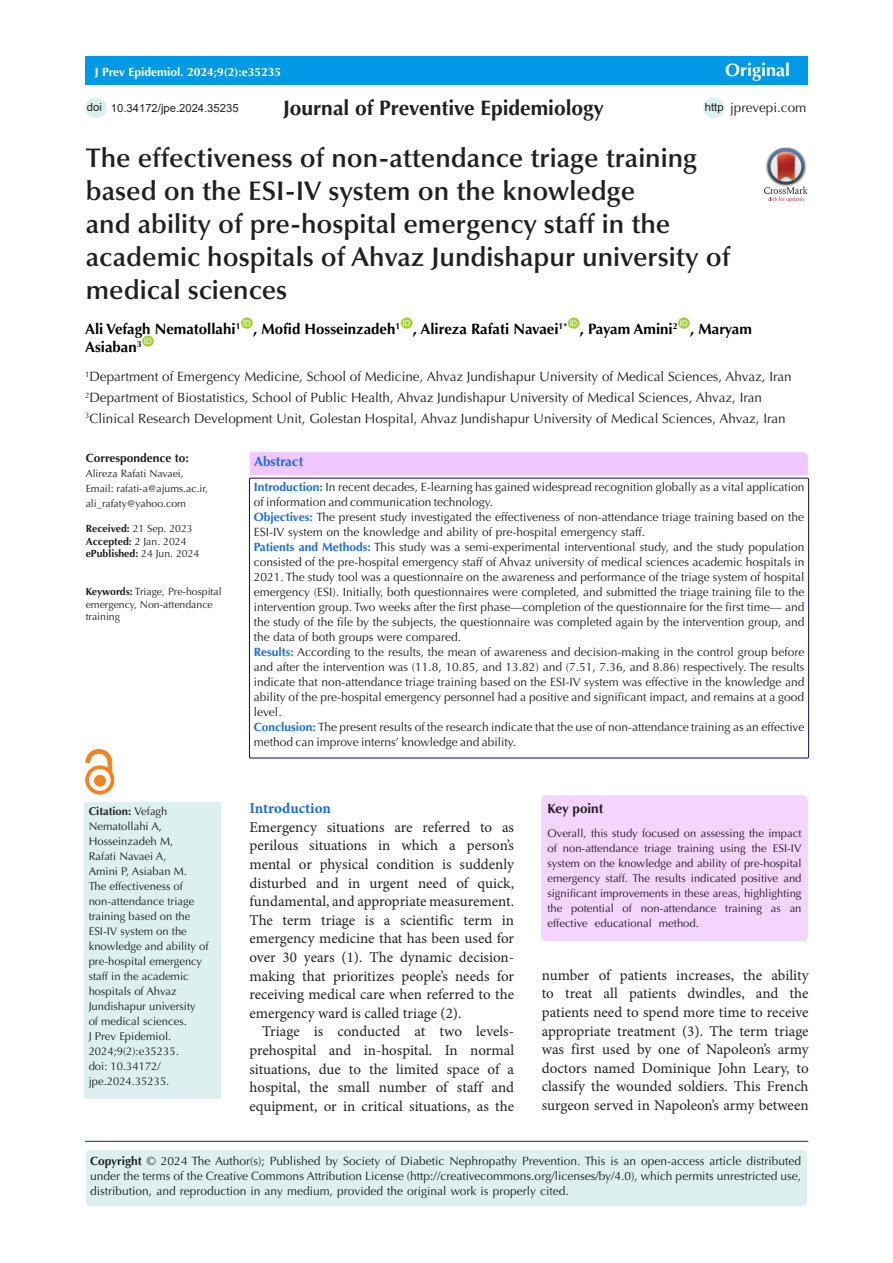
<style>
.page{position:relative;width:893px;height:1263px;background:#fff}
.page>*{position:absolute;margin:0;border:0;box-sizing:border-box;transform-origin:0 0}
.t1{font:600 27px/33px "Optima LT Std";color:#231f20}
.t2{font:700 21px "Optima LT Std";color:#231f20}
.t3{font:700 18px "Optima LT Std";color:#fff}
.t4{font:15px/18.6px "Minion Pro";color:#231f20;text-align:justify}
.t5{font:700 15px "Optima LT Std";color:#000}
.t6{font:700 15px "Minion Pro";letter-spacing:-.005em;color:#196ce8}
.t7{font:13.5px "Optima LT Std";color:#231f20}
.t8{font:700 13.5px "Optima LT Std";color:#196ce8}
.t9{font:700 13.5px "Optima LT Std";color:#231f20}
.t10{font:12px/15px "Optima LT Std";color:#231f20;text-align:justify}
.t11{font:700 12px "Optima LT Std";color:#fff}
.t12{font:700 12px "Optima LT Std";color:#231f20}
.t13{font:11.25px/15px "Optima LT Std";color:#231f20}
.t14{font:11.25px "Arial";color:#231f20}
.t15{font:10.5px/12.6px "Optima LT Std";color:#231f20}
.t16{font:700 10.5px "Optima LT Std";color:#231f20}
.t17{font:7.8px "Arial";color:#fff}
.s1{font-weight:700}
.s2{font-weight:400}
.s3{font-weight:700;color:#196ce8}
</style>
<div class="page">
<hr style="left:85px;top:1141px;width:723px;height:1px;background:#053278">
<div style="left:85px;top:1149px;width:723px;height:57px;background:#dcf0f0;border-radius:4px"></div>
<div style="left:84px;top:1148px;width:724px;height:59px;border:2px solid #fff;border-radius:4px"></div>
<div style="left:85px;top:56px;width:723px;height:29px;background:#0099e5"></div>
<div style="left:241px;top:317px;width:12px;height:12px;background:#a6ce39;border-radius:50%"></div>
<div style="left:401px;top:317px;width:12px;height:12px;background:#a6ce39;border-radius:50%"></div>
<div style="left:568px;top:317px;width:12px;height:12px;background:#a6ce39;border-radius:50%"></div>
<div style="left:678px;top:317px;width:12px;height:12px;background:#a6ce39;border-radius:50%"></div>
<div style="left:142px;top:335px;width:12px;height:12px;background:#a6ce39;border-radius:50%"></div>
<div style="left:249px;top:478px;width:560px;height:280px;border:1px solid #190066"></div>
<svg style="left:249px;top:451px;width:560px;height:25px;background:#f1cbfd"></svg>
<div style="left:95px;top:775px;width:10px;height:11px;background:#f58220;border-radius:50%"></div>
<div style="left:94px;top:775px;width:12px;height:11px;border:1px solid #f58220;border-radius:50%"></div>
<div style="left:85px;top:765px;width:29px;height:29px;border:4px solid #f58220;border-radius:50%"></div>
<svg style="left:86px;top:749px;width:26px;height:24px"></svg>
<div style="left:84px;top:802px;width:137px;height:296px;background:#dcf0f0"></div>
<div style="left:703px;top:97px;width:22px;height:21px;background:#dcf0f0;border-radius:50%"></div>
<div style="left:541px;top:795px;width:267px;height:146px;background:#f4d5ff;border-radius:5px"></div>
<div style="left:85px;top:97px;width:22px;height:21px;background:#dcf0f0;border-radius:50%"></div>
<img style="left:780px;top:147px;width:12px;height:1px">
<svg style="left:764px;top:148px;width:44px;height:54px"></svg>
<p class="t11" style="left:95px;top:65px;width:188px">J Prev Epidemiol. 2024;9(2):e35235</p>
<p class="t3" style="left:725px;top:59px;width:67px">Original</p>
<p class="t2" style="left:283px;top:95px;width:322px">Journal of Preventive Epidemiology</p>
<p class="t14" style="left:87px;top:99px;width:17px">doi</p>
<p class="t14" style="left:111px;top:100px;width:129px">10.34172/jpe.2024.35235</p>
<p class="t14" style="left:705px;top:99px;width:20px">http</p>
<p class="t7" style="left:730px;top:100px;width:78px">jprevepi.com</p>
<p class="t1" style="left:86px;top:142px;width:646px">The effectiveness of non-attendance triage training based on the ESI-IV system on the knowledge<br>and ability of pre-hospital emergency staff in the academic hospitals of Ahvaz Jundishapur university of medical sciences</p>
<p class="t5" style="left:85px;top:320px;width:157px">Ali Vefagh Nematollahi<sup>1</sup></p>
<p class="t17" style="left:243px;top:318px;width:9px">ID</p>
<p class="t5" style="left:253px;top:320px;width:149px">, Mofid Hosseinzadeh<sup>1</sup></p>
<p class="t17" style="left:403px;top:318px;width:9px">ID</p>
<p class="t5" style="left:413px;top:320px;width:156px">, Alireza Rafati Navaei<sup>1*</sup></p>
<p class="t17" style="left:570px;top:318px;width:9px">ID</p>
<p class="t5" style="left:580px;top:320px;width:99px">, Payam Amini<sup>2</sup></p>
<p class="t17" style="left:680px;top:318px;width:9px">ID</p>
<p class="t5" style="left:690px;top:320px;width:63px">, Maryam</p>
<p class="t5" style="left:85px;top:338px;width:58px">Asiaban<sup>3</sup></p>
<p class="t17" style="left:144px;top:336px;width:9px">ID</p>
<p class="t7" style="left:85px;top:369px;width:708px"><sup>1</sup>Department of Emergency Medicine, School of Medicine, Ahvaz Jundishapur University of Medical Sciences, Ahvaz, Iran</p>
<p class="t7" style="left:85px;top:390px;width:678px"><sup>2</sup>Department of Biostatistics, School of Public Health, Ahvaz Jundishapur University of Medical Sciences, Ahvaz, Iran</p>
<p class="t7" style="left:85px;top:411px;width:702px"><sup>3</sup>Clinical Research Development Unit, Golestan Hospital, Ahvaz Jundishapur University of Medical Sciences, Ahvaz, Iran</p>
<p class="t12" style="left:86px;top:451px;width:105px">Correspondence to:</p>
<p class="t15" style="left:86px;top:467px;width:100px">Alireza Rafati Navaei,</p>
<p class="t15" style="left:86px;top:481px;width:124px;line-height:15px">Email: rafati-a@ajums.ac.ir, ali_rafaty@yahoo.com</p>
<p class="t15" style="left:86px;top:522px;width:109px"><span class="s1">Received:</span> 21 Sep. 2023</p>
<p class="t16" style="left:86px;top:535px;width:102px">Accepted: <span class="s2">2 Jan. 2024</span></p>
<p class="t16" style="left:86px;top:547px;width:115px">ePublished: <span class="s2">24 Jun. 2024</span></p>
<p class="t15" style="left:86px;top:585px;width:137px"><span class="s1">Keywords:</span> Triage, Pre-hospital emergency, Non-attendance training</p>
<p class="t8" style="left:254px;top:454px;width:51px">Abstract</p>
<p class="t10" style="left:254px;top:480px;width:552px"><span class="s3">Introduction:</span> In recent decades, E-learning has gained widespread recognition globally as a vital application of information and communication technology.</p>
<p class="t10" style="left:254px;top:510px;width:552px"><span class="s3">Objectives:</span> The present study investigated the effectiveness of non-attendance triage training based on the<br>ESI-IV system on the knowledge and ability of pre-hospital emergency staff.</p>
<p class="t10" style="left:254px;top:540px;width:552px"><span class="s3">Patients and Methods:</span> This study was a semi-experimental interventional study, and the study population consisted of the pre-hospital emergency staff of Ahvaz university of medical sciences academic hospitals in 2021. The study tool was a questionnaire on the awareness and performance of the triage system of hospital emergency (ESI). Initially, both questionnaires were completed, and submitted the triage training file to the intervention group. Two weeks after the first phase—completion of the questionnaire for the first time— and the study of the file by the subjects, the questionnaire was completed again by the intervention group, and the data of both groups were compared.</p>
<p class="t10" style="left:254px;top:645px;width:552px"><span class="s3">Results:</span> According to the results, the mean of awareness and decision-making in the control group before and after the intervention was (11.8, 10.85, and 13.82) and (7.51, 7.36, and 8.86) respectively. The results indicate that non-attendance triage training based on the ESI-IV system was effective in the knowledge and ability of the pre-hospital emergency personnel had a positive and significant impact, and remains at a good level.</p>
<p class="t10" style="left:254px;top:720px;width:552px"><span class="s3">Conclusion:</span> The present results of the research indicate that the use of non-attendance training as an effective method can improve interns’ knowledge and ability.</p>
<p class="t13" style="left:89px;top:804px;width:121px"><span class="s1">Citation:</span> Vefagh<br>Nematollahi A,<br>Hosseinzadeh M,<br>Rafati Navaei A,<br>Amini P, Asiaban M.<br>The effectiveness of non-attendance triage training based on the<br>ESI-IV system on the knowledge and ability of pre-hospital emergency staff in the academic hospitals of Ahvaz<br>Jundishapur university<br>of medical sciences.<br>J Prev Epidemiol.<br>2024;9(2):e35235.<br>doi: 10.34172/ jpe.2024.35235.</p>
<p class="t6" style="left:249px;top:798px;width:83px">Introduction</p>
<p class="t4" style="left:249px;top:818px;width:266px">Emergency situations are referred to as perilous situations in which a person’s mental or physical condition is suddenly disturbed and in urgent need of quick, fundamental, and appropriate measurement.<br>The term triage is a scientific term in emergency medicine that has been used for over 30 years (1). The dynamic decision&shy;making that prioritizes people’s needs for receiving medical care when referred to the emergency ward is called triage (2).</p>
<p class="t4" style="left:249px;top:1022px;width:266px;text-indent:13px">Triage is conducted at two levels&shy;prehospital and in-hospital. In normal situations, due to the limited space of a hospital, the small number of staff and equipment, or in critical situations, as the</p>
<p class="t9" style="left:547px;top:800px;width:57px">Key point</p>
<p class="t13" style="left:547px;top:825px;width:256px;text-align:justify">Overall, this study focused on assessing the impact of non-attendance triage training using the ESI-IV system on the knowledge and ability of pre-hospital emergency staff. The results indicated positive and significant improvements in these areas, highlighting the potential of non-attendance training as an effective educational method.</p>
<p class="t4" style="left:542px;top:966px;width:268px">number of patients increases, the ability to treat all patients dwindles, and the patients need to spend more time to receive appropriate treatment (3). The term triage was first used by one of Napoleon’s army doctors named Dominique John Leary, to classify the wounded soldiers. This French surgeon served in Napoleon’s army between</p>
<p class="t10" style="left:90px;top:1153px;width:713px"><span class="s1">Copyright</span> © 2024 The Author(s); Published by Society of Diabetic Nephropathy Prevention. This is an open-access article distributed under the terms of the Creative Commons Attribution License (http://creativecommons.org/licenses/by/4.0), which permits unrestricted use, distribution, and reproduction in any medium, provided the original work is properly cited.</p>
</div>
